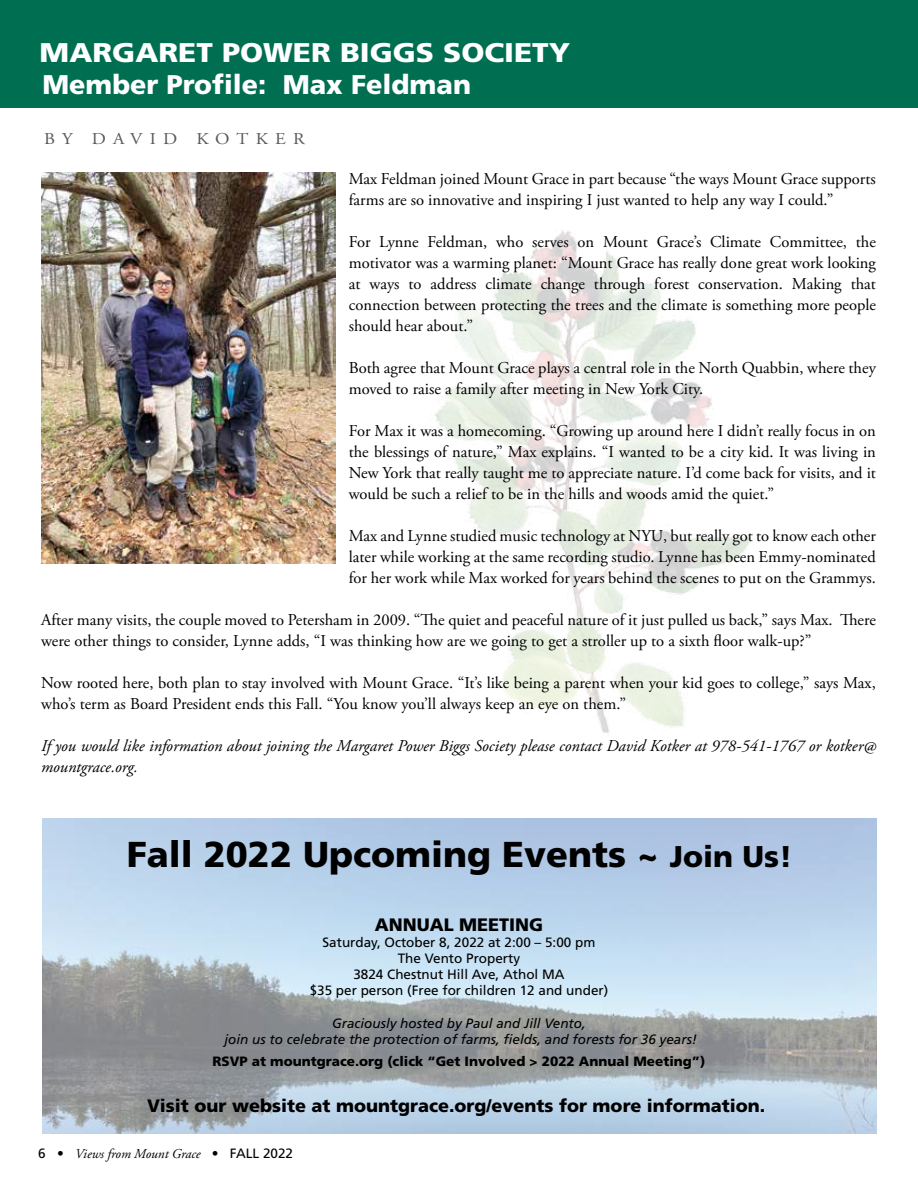
<style>
.page{position:relative;width:918px;height:1188px;background:#fff}
.page>*{position:absolute;margin:0;border:0;box-sizing:border-box;transform-origin:0 0}
.t1{font:900 36px "Frutiger";color:#000}
.t2{font:900 27px/32.7px "Frutiger";color:#fff;scale:1.1 1}
.t3{font:900 18px "Frutiger";color:#000}
.t4{font:16.5px/21px "Adobe Garamond Pro";color:#000}
.t5{font:italic 16.5px/21px "Adobe Garamond Pro";color:#000}
.t6{font:16.5px "Adobe Garamond Pro";letter-spacing:.4em;color:#58595b;scale:1.1 1}
.t7{font:13.5px/16.2px "Frutiger";color:#000;text-align:center}
.t8{font:italic 13.5px/16.2px "Frutiger";color:#000;text-align:center}
.t9{font:900 13.5px "Frutiger";color:#000}
.t10{font:italic 13.5px "Adobe Garamond Pro";color:#000}
.s1{font-size:30px}
.s2{font-family:"Frutiger";font-style:normal}
</style>
<div class="page">
<img style="left:42px;top:819px;width:835px;height:315px">
<img style="left:435px;top:230px;width:316px;height:503px">
<div style="left:0;top:0;width:918px;height:107px;background:#006f51"></div>
<img style="left:41px;top:172px;width:294px;height:392px">
<h2 class="t2" style="left:40px;top:35px;width:484px">MARGARET POWER BIGGS SOCIETY<br>Member Profile: Max Feldman</h2>
<p class="t6" style="left:44px;top:129px;width:239px">BY DAVID KOTKER</p>
<p class="t4" style="left:349px;top:169px;width:529px">Max Feldman joined Mount Grace in part because “the ways Mount Grace supports farms are so innovative and inspiring I just wanted to help any way I could.”</p>
<p class="t4" style="left:349px;top:232px;width:529px;text-align:justify">For Lynne Feldman, who serves on Mount Grace’s Climate Committee, the motivator was a warming planet: “Mount Grace has really done great work looking at ways to address climate change through forest conservation. Making that connection between protecting the trees and the climate is something more people should hear about.”</p>
<p class="t4" style="left:349px;top:358px;width:529px">Both agree that Mount Grace plays a central role in the North Quabbin, where they moved to raise a family after meeting in New York City.</p>
<p class="t4" style="left:349px;top:421px;width:529px;text-align:justify">For Max it was a homecoming. “Growing up around here I didn’t really focus in on the blessings of nature,” Max explains. “I wanted to be a city kid. It was living in New York that really taught me to appreciate nature. I’d come back for visits, and it would be such a relief to be in the hills and woods amid the quiet.”</p>
<p class="t4" style="left:349px;top:526px;width:529px;text-align:justify">Max and Lynne studied music technology at NYU, but really got to know each other later while working at the same recording studio. Lynne has been Emmy-nominated for her work while Max worked for years behind the scenes to put on the Grammys.</p>
<p class="t4" style="left:41px;top:610px;width:836px">After many visits, the couple moved to Petersham in 2009. “The quiet and peaceful nature of it just pulled us back,” says Max. There were other things to consider, Lynne adds, “I was thinking how are we going to get a stroller up to a sixth floor walk-up?”</p>
<p class="t4" style="left:41px;top:673px;width:836px">Now rooted here, both plan to stay involved with Mount Grace. “It’s like being a parent when your kid goes to college,” says Max, who’s term as Board President ends this Fall. “You know you’ll always keep an eye on them.”</p>
<p class="t5" style="left:41px;top:736px;width:836px">If you would like information about joining the Margaret Power Biggs Society please contact David Kotker at 978-541-1767 or kotker@ mountgrace.org.</p>
<h1 class="t1" style="left:127px;top:832px;width:667px">Fall 2022 Upcoming Events ~ <span class="s1">Join Us!</span></h1>
<p class="t3" style="left:375px;top:913px;width:170px">ANNUAL MEETING</p>
<p class="t7" style="left:310px;top:934px;width:300px">Saturday, October 8, 2022 at 2:00 – 5:00 pm The Vento Property<br>3824 Chestnut Hill Ave, Athol MA<br>$35 per person (Free for children 12 and under)</p>
<p class="t8" style="left:225px;top:1015px;width:474px">Graciously hosted by Paul and Jill Vento,<br>join us to celebrate the protection of farms, fields, and forests for 36 years!</p>
<p class="t9" style="left:213px;top:1053px;width:494px">RSVP at mountgrace.org (click “Get Involved &gt; 2022 Annual Meeting”)</p>
<p class="t3" style="left:147px;top:1095px;width:620px">Visit our website at mountgrace.org/events for more information.</p>
<p class="t10" style="left:38px;top:1145px;width:256px"><span class="s2">6 •</span> Views from Mount Grace <span class="s2">• FALL 2022</span></p>
</div>
